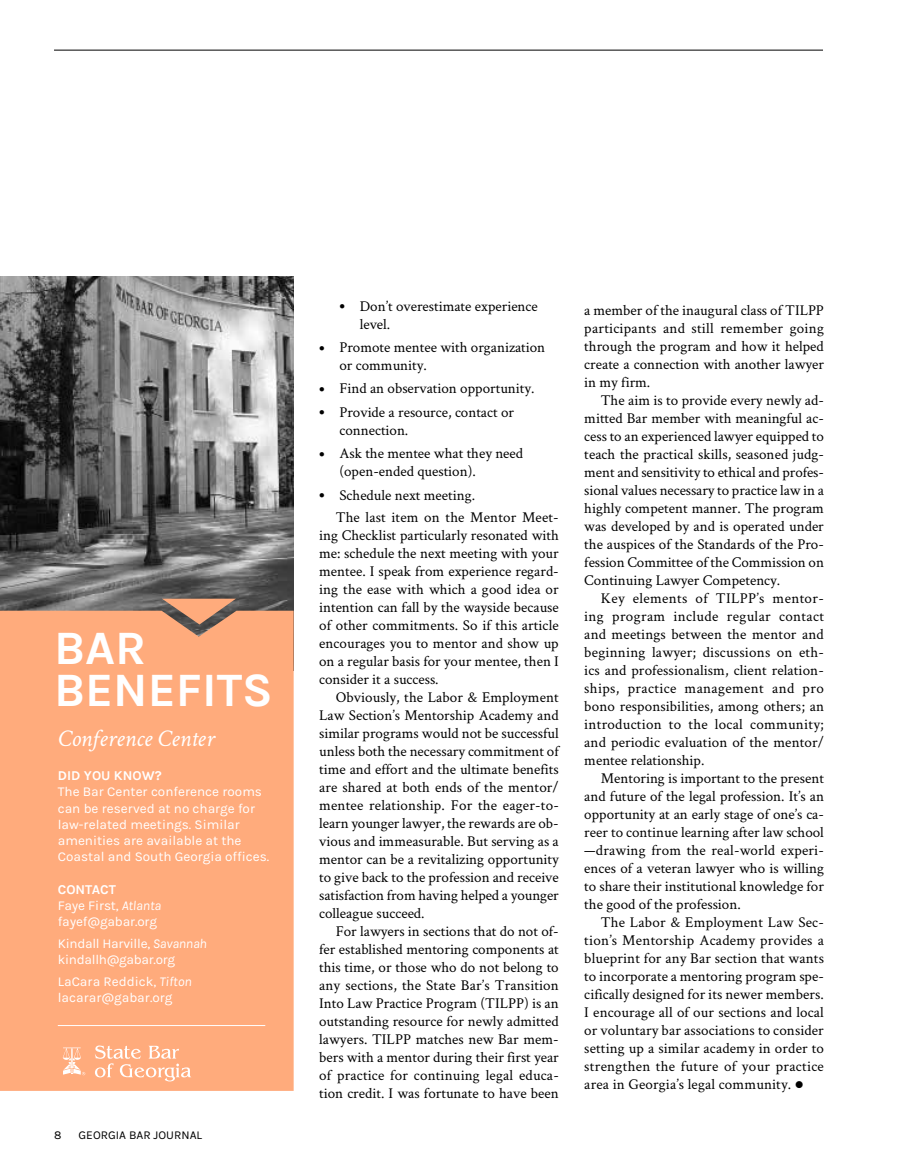
<style>
.page{position:relative;width:905px;height:1175px;background:#fff}
.page>*{position:absolute;margin:0;border:0;box-sizing:border-box;transform-origin:0 0}
.t1{font:700 48px/42px "Karla";color:#fff}
.t2{font:italic 24px "Crimson Text";color:#fff}
.t3{font:15px/18px "Crimson Text";color:#000;text-align:justify}
.t4{font:13.5px/16.2px "Karla";color:#fff}
.t5{font:13.5px/16.2px "Karla";letter-spacing:-.02em;color:#fff}
.t6{font:700 13.5px "Karla";color:#fff}
.t7{font:12px "Karla";color:#000}
.s1{font-weight:700}
.s2{font-style:italic}
</style>
<div class="page">
<hr style="left:54px;top:50px;width:769px;height:1px;background:#000">
<img style="left:0;top:276px;width:293px;height:334px">
<div style="left:0;top:610px;width:293px;height:480px;background:#ffab7c"></div>
<svg style="left:63px;top:1047px;width:22px;height:28px"></svg>
<svg style="left:95px;top:1045px;width:96px;height:36px;background:#ffbc97"></svg>
<hr style="left:58px;top:1025px;width:207px;height:1px;background:#fff">
<svg style="left:162px;top:598px;width:74px;height:26px;background:#bd896c"></svg>
<h1 class="t1" style="left:54px;top:627px;width:220px">BAR<br>BENEFITS</h1>
<h2 class="t2" style="left:58px;top:724px;width:158px">Conference Center</h2>
<p class="t6" style="left:58px;top:768px;width:105px">DID YOU KNOW?</p>
<p class="t4" style="left:58px;top:784px;width:213px">The Bar Center conference rooms can be reserved at no charge for law-related meetings. Similar amenities are available at the<br>Coastal and South Georgia offices.</p>
<p class="t4" style="left:58px;top:881px;width:105px"><span class="s1">CONTACT<br></span>Faye First, <span class="s2">Atlanta </span>fayef@gabar.org</p>
<p class="t5" style="left:58px;top:935px;width:150px">Kindall Harville, <span class="s2">Savannah </span>kindallh@gabar.org</p>
<p class="t4" style="left:58px;top:973px;width:135px">LaCara Reddick, <span class="s2">Tifton </span>lacarar@gabar.org</p>
<p class="t7" style="left:54px;top:1128px;width:9px">8</p>
<p class="t7" style="left:79px;top:1128px;width:125px">GEORGIA BAR JOURNAL</p>
<p class="t3" style="left:360px;top:296px;width:180px;text-indent:-20px">● Don’t overestimate experience level.</p>
<p class="t3" style="left:339px;top:338px;width:207px;text-indent:-20px">● Promote mentee with organization or community.</p>
<p class="t3" style="left:319px;top:379px;width:217px">● Find an observation opportunity.</p>
<p class="t3" style="left:339px;top:402px;width:176px;text-indent:-20px">● Provide a resource, contact or connection.</p>
<p class="t3" style="left:339px;top:444px;width:185px;text-indent:-20px">● Ask the mentee what they need (open-ended question).</p>
<p class="t3" style="left:336px;top:483px;width:224px;line-height:22.5px;text-indent:-17px">● Schedule next meeting.<br>The last item on the Mentor Meet-</p>
<p class="t3" style="left:319px;top:526px;width:241px">ing Checklist particularly resonated with me: schedule the next meeting with your mentee. I speak from experience regard&shy;ing the ease with which a good idea or intention can fall by the wayside because of other commitments. So if this article encourages you to mentor and show up on a regular basis for your mentee, then I consider it a success.</p>
<p class="t3" style="left:319px;top:688px;width:241px;text-indent:16px">Obviously, the Labor &amp; Employment Law Section’s Mentorship Academy and similar programs would not be successful unless both the necessary commitment of time and effort and the ultimate benefits are shared at both ends of the mentor/ mentee relationship. For the eager-to&shy;learn younger lawyer, the rewards are ob&shy;vious and immeasurable. But serving as a mentor can be a revitalizing opportunity to give back to the profession and receive satisfaction from having helped a younger colleague succeed.</p>
<p class="t3" style="left:319px;top:922px;width:241px;text-indent:16px">For lawyers in sections that do not of&shy;fer established mentoring components at this time, or those who do not belong to any sections, the State Bar’s Transition Into Law Practice Program (TILPP) is an outstanding resource for newly admitted lawyers. TILPP matches new Bar mem&shy;bers with a mentor during their first year of practice for continuing legal educa&shy;tion credit. I was fortunate to have been</p>
<p class="t3" style="left:584px;top:301px;width:241px">a member of the inaugural class of TILPP participants and still remember going through the program and how it helped create a connection with another lawyer in my firm.</p>
<p class="t3" style="left:584px;top:391px;width:241px;text-indent:17px">The aim is to provide every newly ad&shy;mitted Bar member with meaningful ac&shy;cess to an experienced lawyer equipped to teach the practical skills, seasoned judg&shy;ment and sensitivity to ethical and profes&shy;sional values necessary to practice law in a highly competent manner. The program was developed by and is operated under the auspices of the Standards of the Pro&shy;fession Committee of the Commission on Continuing Lawyer Competency.</p>
<p class="t3" style="left:584px;top:589px;width:241px;text-indent:16px">Key elements of TILPP’s mentor&shy;ing program include regular contact and meetings between the mentor and beginning lawyer; discussions on eth&shy;ics and professionalism, client relation&shy;ships, practice management and pro bono responsibilities, among others; an introduction to the local community; and periodic evaluation of the mentor/ mentee relationship.</p>
<p class="t3" style="left:584px;top:769px;width:241px;text-indent:16px">Mentoring is important to the present and future of the legal profession. It’s an opportunity at an early stage of one’s ca&shy;reer to continue learning after law school —drawing from the real-world experi&shy;ences of a veteran lawyer who is willing to share their institutional knowledge for the good of the profession.</p>
<p class="t3" style="left:584px;top:913px;width:241px;text-indent:16px">The Labor &amp; Employment Law Sec&shy;tion’s Mentorship Academy provides a blueprint for any Bar section that wants to incorporate a mentoring program spe&shy;cifically designed for its newer members.<br>I encourage all of our sections and local or voluntary bar associations to consider setting up a similar academy in order to strengthen the future of your practice area in Georgia’s legal community. ●</p>
</div>
